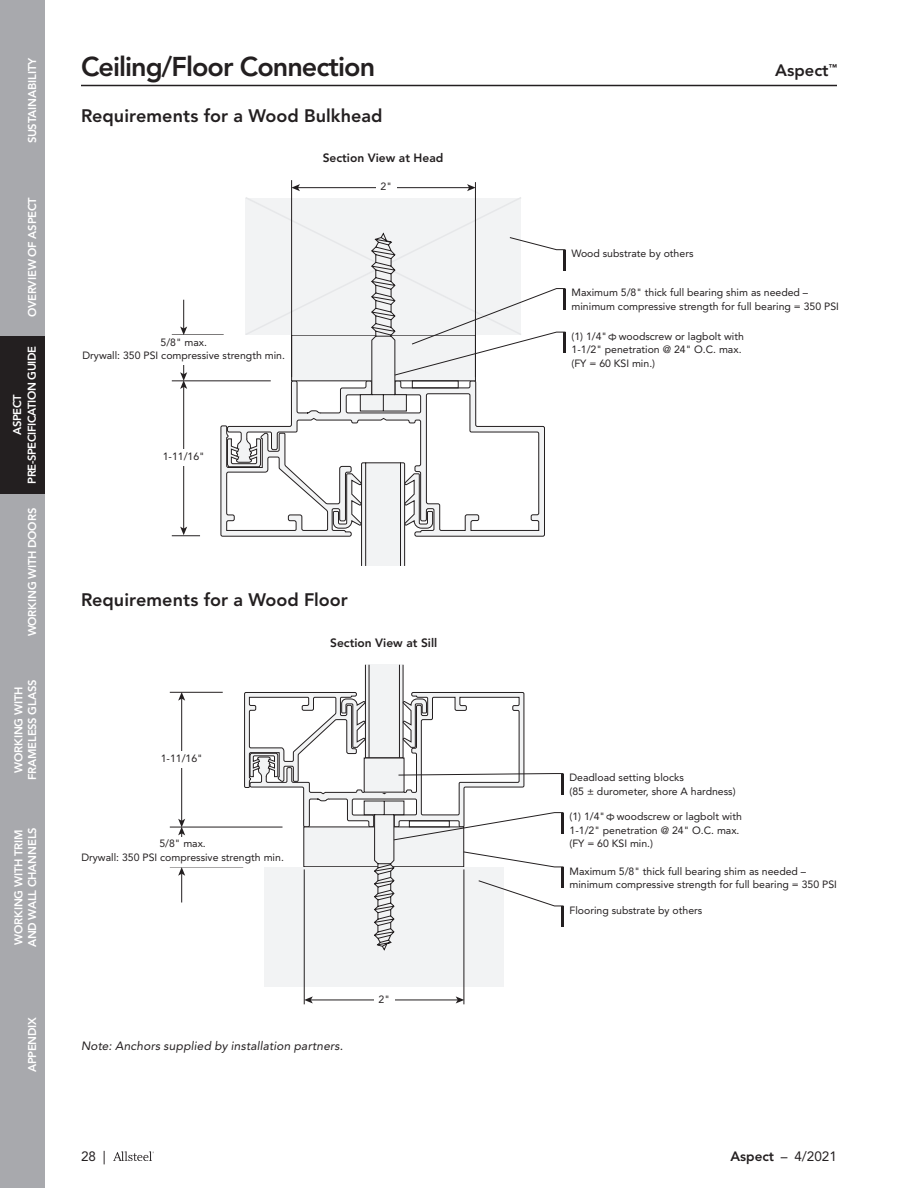
<style>
.page{position:relative;width:918px;height:1188px;background:#fff}
.page>*{position:absolute;margin:0;border:0;box-sizing:border-box;transform-origin:0 0}
.t1{font:800 27px "Avenir";letter-spacing:-.035em;color:#231f20}
.t2{font:800 18px "Avenir";color:#231f20}
.t3{font:800 16.5px "Avenir";color:#231f20}
.t4{font:13.5px "Avenir";color:#231f20}
.t5{font:italic 12px "Avenir";letter-spacing:.015em;color:#231f20}
.t6{font:800 12px "Avenir";color:#231f20}
.t7{font:800 11.25px/13.5px "Avenir";letter-spacing:-.02em;color:#fff;text-align:center}
.t8{font:10.5px/13.5px "Avenir";color:#231f20}
.t9{font:7.35px "Avenir";color:#231f20;scale:1.43 1}
.s1{font-weight:800}
</style>
<div class="page">
<hr style="left:172px;top:381px;width:99px;height:1px;background:#231f20">
<hr style="left:291px;top:180px;width:1px;height:197px;background:#231f20">
<hr style="left:475px;top:182px;width:1px;height:195px;background:#231f20">
<hr style="left:183px;top:386px;width:1px;height:143px;background:#231f20">
<svg style="left:172px;top:527px;width:28px;height:9px"></svg>
<div style="left:158px;top:450px;width:51px;height:16px;background:#fff"></div>
<svg style="left:180px;top:365px;width:7px;height:24px"></svg>
<svg style="left:180px;top:300px;width:7px;height:35px"></svg>
<svg style="left:220px;top:184px;width:346px;height:382px"></svg>
<hr style="left:81px;top:85px;width:756px;height:1px;background:#231f20">
<div style="left:265px;top:867px;width:239px;height:120px;background:#f2f3f4"></div>
<hr style="left:170px;top:692px;width:53px;height:1px;background:#231f20">
<hr style="left:170px;top:867px;width:73px;height:1px;background:#231f20">
<hr style="left:170px;top:827px;width:113px;height:1px;background:#231f20">
<hr style="left:181px;top:698px;width:1px;height:123px;background:#231f20">
<svg style="left:178px;top:692px;width:7px;height:9px"></svg>
<div style="left:156px;top:752px;width:51px;height:16px;background:#fff"></div>
<hr style="left:304px;top:869px;width:1px;height:135px;background:#231f20">
<hr style="left:464px;top:869px;width:1px;height:135px;background:#231f20">
<hr style="left:310px;top:1000px;width:148px;height:1px;background:#231f20">
<svg style="left:456px;top:996px;width:8px;height:7px"></svg>
<svg style="left:304px;top:996px;width:9px;height:7px"></svg>
<div style="left:374px;top:990px;width:20px;height:22px;background:#fff"></div>
<svg style="left:178px;top:819px;width:7px;height:18px"></svg>
<hr style="left:181px;top:873px;width:1px;height:30px;background:#231f20">
<svg style="left:178px;top:867px;width:7px;height:9px"></svg>
<svg style="left:244px;top:664px;width:320px;height:287px"></svg>
<div style="left:0;top:0;width:45px;height:1188px;background:#a8a9ad"></div>
<svg style="left:113px;top:1151px;width:41px;height:10px"></svg>
<div style="left:0;top:336px;width:45px;height:158px;background:#231f20"></div>
<p class="t7" style="left:25px;top:143px;width:88px;rotate:-90deg">SUSTAINABILITY</p>
<p class="t7" style="left:25px;top:317px;width:122px;rotate:-90deg">OVERVIEW OF ASPECT</p>
<p class="t7" style="left:10px;top:484px;width:139px;line-height:15px;rotate:-90deg">ASPECT<br>PRE-SPECIFICATION GUIDE</p>
<p class="t7" style="left:25px;top:636px;width:130px;rotate:-90deg">WORKING WITH DOORS</p>
<p class="t7" style="left:12px;top:780px;width:102px;rotate:-90deg">WORKING WITH<br>FRAMELESS GLASS</p>
<p class="t7" style="left:12px;top:947px;width:122px;text-align:left;rotate:-90deg">WORKING WITH TRIM<br>AND WALL CHANNELS</p>
<p class="t7" style="left:25px;top:1072px;width:55px;rotate:-90deg">APPENDIX</p>
<h1 class="t1" style="left:81px;top:50px;width:296px">Ceiling/Floor Connection</h1>
<h3 class="t3" style="left:775px;top:60px;width:63px">Aspect<sup>™</sup></h3>
<h2 class="t2" style="left:81px;top:105px;width:303px">Requirements for a Wood Bulkhead</h2>
<p class="t6" style="left:323px;top:149px;width:122px">Section View at Head</p>
<p class="t8" style="left:381px;top:180px;width:13px">2"</p>
<p class="t8" style="left:82px;top:335px;width:204px;text-align:center">5/8" max.<br>Drywall: 350 PSI compressive strength min.</p>
<p class="t8" style="left:163px;top:449px;width:44px">1-11/16"</p>
<h2 class="t2" style="left:81px;top:590px;width:268px">Requirements for a Wood Floor</h2>
<p class="t8" style="left:161px;top:751px;width:44px">1-11/16"</p>
<p class="t8" style="left:81px;top:837px;width:204px;text-align:center">5/8" max.<br>Drywall: 350 PSI compressive strength min.</p>
<p class="t6" style="left:330px;top:633px;width:109px">Section View at Sill</p>
<p class="t8" style="left:379px;top:993px;width:13px">2"</p>
<p class="t5" style="left:81px;top:1038px;width:264px">Note: Anchors supplied by installation partners.</p>
<p class="t8" style="left:572px;top:247px;width:123px">Wood substrate by others</p>
<p class="t8" style="left:572px;top:285px;width:269px">Maximum 5/8" thick full bearing shim as needed – minimum compressive strength for full bearing = 350 PSI</p>
<p class="t8" style="left:572px;top:329px;width:174px">(1) 1/4" woodscrew or lagbolt with<br>1-1/2" penetration @ 24" O.C. max. (FY = 60 KSI min.)</p>
<p class="t9" style="left:611px;top:331px;width:3px">|</p>
<p class="t8" style="left:606px;top:340px;width:7px;rotate:-90deg">0</p>
<p class="t8" style="left:570px;top:770px;width:168px">Deadload setting blocks<br>(85 ± durometer, shore A hardness)</p>
<p class="t8" style="left:570px;top:810px;width:174px">(1) 1/4" woodscrew or lagbolt with<br>1-1/2" penetration @ 24" O.C. max. (FY = 60 KSI min.)</p>
<p class="t9" style="left:609px;top:811px;width:3px">|</p>
<p class="t8" style="left:604px;top:820px;width:7px;rotate:-90deg">0</p>
<p class="t8" style="left:570px;top:864px;width:269px">Maximum 5/8" thick full bearing shim as needed – minimum compressive strength for full bearing = 350 PSI</p>
<p class="t8" style="left:570px;top:903px;width:134px">Flooring substrate by others</p>
<p class="t4" style="left:81px;top:1148px;width:26px">28 |</p>
<p class="t4" style="left:730px;top:1148px;width:108px"><span class="s1">Aspect</span> – 4/2021</p>
</div>
